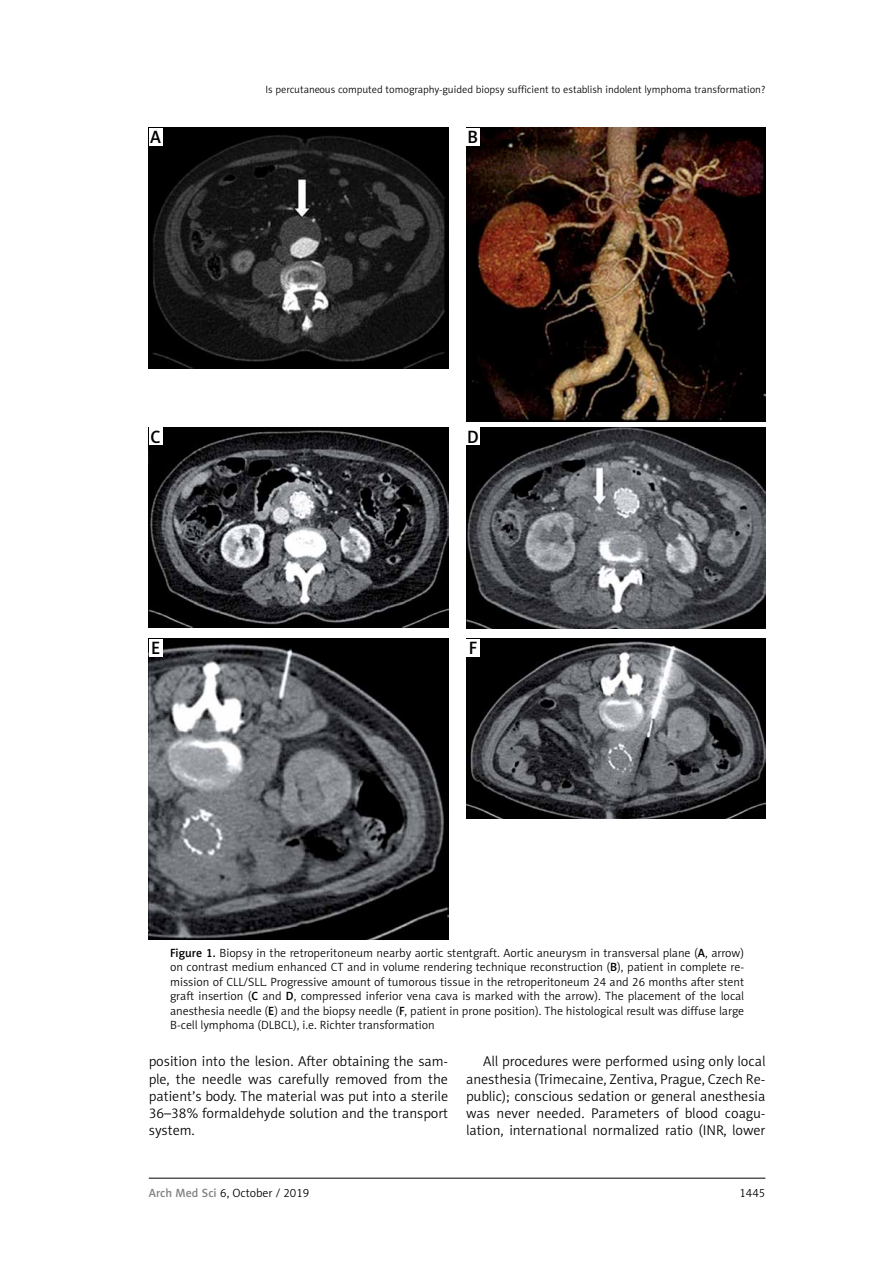
<style>
.page{position:relative;width:893px;height:1263px;background:#fff}
.page>*{position:absolute;margin:0;border:0;box-sizing:border-box;transform-origin:0 0}
.t1{font:18px "Naomi Sans EFN Medium";color:#000}
.t2{font:14.25px/17.2px "Naomi Sans EFN Light";color:#000;text-align:justify}
.t3{font:12px/14.4px "Naomi Sans EFN Light";color:#000;text-align:justify}
.t4{font:10.5px "Naomi Sans EFN Light";color:#000}
.s1{font-family:"Naomi Sans EFN Medium"}
.s2{font-family:"Naomi Sans EFN Medium";color:#808285}
</style>
<div class="page">
<hr style="left:149px;top:1178px;width:616px;height:1px;background:#000">
<img style="left:149px;top:128px;width:299px;height:241px">
<img style="left:466px;top:128px;width:299px;height:293px">
<img style="left:149px;top:427px;width:299px;height:200px">
<img style="left:466px;top:427px;width:299px;height:201px">
<img style="left:149px;top:639px;width:299px;height:301px">
<img style="left:466px;top:639px;width:299px;height:179px">
<div style="left:149px;top:128px;width:13px;height:17px;background:#fff"></div>
<div style="left:466px;top:128px;width:14px;height:17px;background:#fff"></div>
<div style="left:149px;top:427px;width:13px;height:18px;background:#fff"></div>
<div style="left:466px;top:427px;width:14px;height:18px;background:#fff"></div>
<div style="left:149px;top:639px;width:13px;height:18px;background:#fff"></div>
<div style="left:466px;top:639px;width:14px;height:18px;background:#fff"></div>
<p class="t4" style="left:265px;top:83px;width:501px">Is percutaneous computed tomography-guided biopsy sufficient to establish indolent lymphoma transformation?</p>
<h1 class="t1" style="left:150px;top:126px;width:12px">A</h1>
<h1 class="t1" style="left:468px;top:126px;width:12px">B</h1>
<h1 class="t1" style="left:151px;top:426px;width:12px">C</h1>
<h1 class="t1" style="left:467px;top:426px;width:13px">D</h1>
<h1 class="t1" style="left:151px;top:638px;width:11px">E</h1>
<h1 class="t1" style="left:469px;top:638px;width:10px">F</h1>
<p class="t3" style="left:170px;top:946px;width:576px"><span class="s1">Figure 1.</span> Biopsy in the retroperitoneum nearby aortic stentgraft. Aortic aneurysm in transversal plane (<span class="s1">A</span>, arrow) on contrast medium enhanced CT and in volume rendering technique reconstruction (<span class="s1">B</span>), patient in complete re&shy;mission of CLL/SLL. Progressive amount of tumorous tissue in the retroperitoneum 24 and 26 months after stent graft insertion (<span class="s1">C</span> and <span class="s1">D</span>, compressed inferior vena cava is marked with the arrow). The placement of the local anesthesia needle (<span class="s1">E</span>) and the biopsy needle (<span class="s1">F</span>, patient in prone position). The histological result was diffuse large B-cell lymphoma (DLBCL), i.e. Richter transformation</p>
<p class="t2" style="left:149px;top:1053px;width:301px">position into the lesion. After obtaining the sam&shy;ple, the needle was carefully removed from the patient’s body. The material was put into a sterile 36–38% formaldehyde solution and the transport system.</p>
<p class="t2" style="left:466px;top:1053px;width:301px;text-indent:17px">All procedures were performed using only local anesthesia (Trimecaine, Zentiva, Prague, Czech Re&shy;public); conscious sedation or general anesthesia was never needed. Parameters of blood coagu&shy;lation, international normalized ratio (INR, lower</p>
<p class="t3" style="left:149px;top:1186px;width:162px"><span class="s2">Arch Med Sci</span> 6, October / 2019</p>
<p class="t3" style="left:739px;top:1186px;width:27px">1445</p>
</div>
